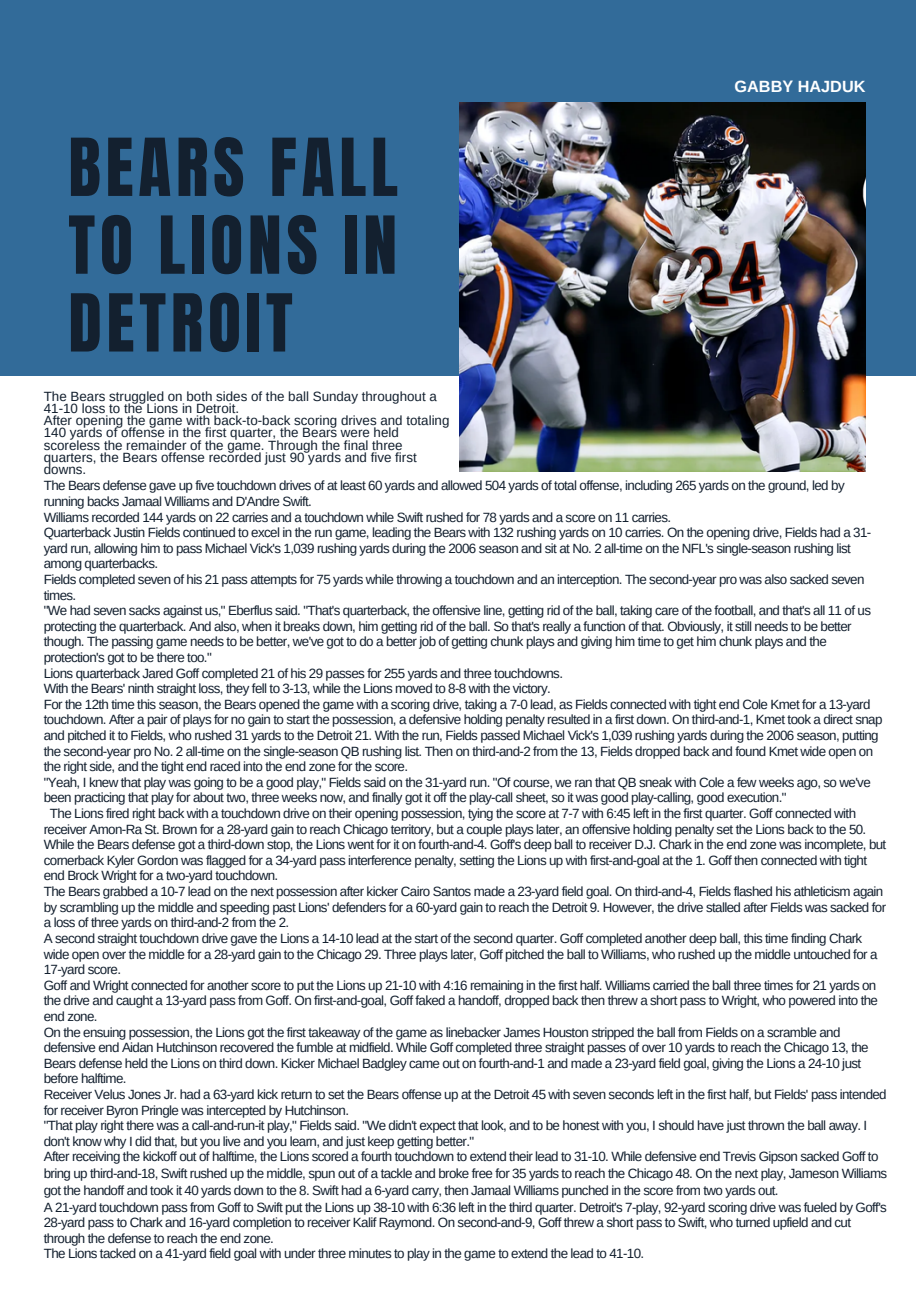
<style>
.page{position:relative;width:918px;height:1296px;background:#fff}
.page>*{position:absolute;margin:0;border:0;box-sizing:border-box;transform-origin:0 0}
.t1{font:67.95px/77.8px "Anton";letter-spacing:.07em;color:#13202f;text-align:justify}
.t2{font:700 16.2px "Arimo";color:#fff}
.t3{font:13.35px "Arimo";letter-spacing:-.045em;color:#13202f}
.t4{font:13.35px/12.3px "Arimo";color:#13202f}
</style>
<div class="page">
<div style="left:0;top:0;width:916px;height:376px;background:#326b99"></div>
<img style="left:460px;top:102px;width:406px;height:369px">
<h1 class="t1" style="left:68px;top:130px;width:331px">BEARS FALL TO LIONS IN DETROIT</h1>
<p class="t4" style="left:44px;top:390px;width:407px">The Bears struggled on both sides of the ball Sunday throughout a 41-10 loss to the Lions in Detroit.<br>After opening the game with back-to-back scoring drives and totaling 140 yards of offense in the first quarter, the Bears were held scoreless the remainder of the game. Through the final three quarters, the Bears offense recorded just 90 yards and five first downs.</p>
<p class="t2" style="left:735px;top:77px;width:132px">GABBY HAJDUK</p>
<p class="t3" style="left:44px;top:478px;width:802px">The Bears defense gave up five touchdown drives of at least 60 yards and allowed 504 yards of total offense, including 265 yards on the ground, led by</p>
<p class="t3" style="left:44px;top:494px;width:270px">running backs Jamaal Williams and D'Andre Swift.</p>
<p class="t3" style="left:44px;top:509px;width:629px">Williams recorded 144 yards on 22 carries and a touchdown while Swift rushed for 78 yards and a score on 11 carries.</p>
<p class="t3" style="left:44px;top:525px;width:829px">Quarterback Justin Fields continued to excel in the run game, leading the Bears with 132 rushing yards on 10 carries. On the opening drive, Fields had a 31-</p>
<p class="t3" style="left:44px;top:541px;width:809px">yard run, allowing him to pass Michael Vick's 1,039 rushing yards during the 2006 season and sit at No. 2 all-time on the NFL's single-season rushing list</p>
<p class="t3" style="left:44px;top:556px;width:116px">among quarterbacks.</p>
<p class="t3" style="left:44px;top:572px;width:822px">Fields completed seven of his 21 pass attempts for 75 yards while throwing a touchdown and an interception. The second-year pro was also sacked seven</p>
<p class="t3" style="left:44px;top:588px;width:34px">times.</p>
<p class="t3" style="left:44px;top:603px;width:829px">"We had seven sacks against us," Eberflus said. "That's quarterback, the offensive line, getting rid of the ball, taking care of the football, and that's all 11 of us</p>
<p class="t3" style="left:44px;top:619px;width:809px">protecting the quarterback. And also, when it breaks down, him getting rid of the ball. So that's really a function of that. Obviously, it still needs to be better</p>
<p class="t3" style="left:44px;top:634px;width:784px">though. The passing game needs to be better, we've got to do a better job of getting chunk plays and giving him time to get him chunk plays and the</p>
<p class="t3" style="left:44px;top:650px;width:169px">protection's got to be there too."</p>
<p class="t3" style="left:44px;top:666px;width:521px">Lions quarterback Jared Goff completed 21 of his 29 passes for 255 yards and three touchdowns.</p>
<p class="t3" style="left:44px;top:681px;width:509px">With the Bears' ninth straight loss, they fell to 3-13, while the Lions moved to 8-8 with the victory.</p>
<p class="t3" style="left:44px;top:697px;width:828px">For the 12th time this season, the Bears opened the game with a scoring drive, taking a 7-0 lead, as Fields connected with tight end Cole Kmet for a 13-yard</p>
<p class="t3" style="left:44px;top:712px;width:840px">touchdown. After a pair of plays for no gain to start the possession, a defensive holding penalty resulted in a first down. On third-and-1, Kmet took a direct snap</p>
<p class="t3" style="left:44px;top:728px;width:836px">and pitched it to Fields, who rushed 31 yards to the Detroit 21. With the run, Fields passed Michael Vick's 1,039 rushing yards during the 2006 season, putting</p>
<p class="t3" style="left:44px;top:744px;width:831px">the second-year pro No. 2 all-time on the single-season QB rushing list. Then on third-and-2 from the 13, Fields dropped back and found Kmet wide open on</p>
<p class="t3" style="left:44px;top:759px;width:366px">the right side, and the tight end raced into the end zone for the score.</p>
<p class="t3" style="left:44px;top:775px;width:828px">"Yeah, I knew that play was going to be a good play," Fields said on the 31-yard run. "Of course, we ran that QB sneak with Cole a few weeks ago, so we've</p>
<p class="t3" style="left:44px;top:790px;width:744px">been practicing that play for about two, three weeks now, and finally got it off the play-call sheet, so it was good play-calling, good execution."</p>
<p class="t3" style="left:50px;top:806px;width:808px">The Lions fired right back with a touchdown drive on their opening possession, tying the score at 7-7 with 6:45 left in the first quarter. Goff connected with</p>
<p class="t3" style="left:44px;top:822px;width:824px">receiver Amon-Ra St. Brown for a 28-yard gain to reach Chicago territory, but a couple plays later, an offensive holding penalty set the Lions back to the 50.</p>
<p class="t3" style="left:44px;top:837px;width:844px">While the Bears defense got a third-down stop, the Lions went for it on fourth-and-4. Goff's deep ball to receiver D.J. Chark in the end zone was incomplete, but</p>
<p class="t3" style="left:44px;top:853px;width:825px">cornerback Kyler Gordon was flagged for a 34-yard pass interference penalty, setting the Lions up with first-and-goal at the 1. Goff then connected with tight</p>
<p class="t3" style="left:44px;top:868px;width:236px">end Brock Wright for a two-yard touchdown.</p>
<p class="t3" style="left:44px;top:884px;width:841px">The Bears grabbed a 10-7 lead on the next possession after kicker Cairo Santos made a 23-yard field goal. On third-and-4, Fields flashed his athleticism again</p>
<p class="t3" style="left:44px;top:900px;width:844px">by scrambling up the middle and speeding past Lions' defenders for a 60-yard gain to reach the Detroit 9. However, the drive stalled after Fields was sacked for</p>
<p class="t3" style="left:44px;top:915px;width:247px">a loss of three yards on third-and-2 from the 2.</p>
<p class="t3" style="left:44px;top:931px;width:820px">A second straight touchdown drive gave the Lions a 14-10 lead at the start of the second quarter. Goff completed another deep ball, this time finding Chark</p>
<p class="t3" style="left:44px;top:946px;width:835px">wide open over the middle for a 28-yard gain to the Chicago 29. Three plays later, Goff pitched the ball to Williams, who rushed up the middle untouched for a</p>
<p class="t3" style="left:44px;top:962px;width:79px">17-yard score.</p>
<p class="t3" style="left:44px;top:978px;width:834px">Goff and Wright connected for another score to put the Lions up 21-10 with 4:16 remaining in the first half. Williams carried the ball three times for 21 yards on</p>
<p class="t3" style="left:44px;top:993px;width:836px">the drive and caught a 13-yard pass from Goff. On first-and-goal, Goff faked a handoff, dropped back then threw a short pass to Wright, who powered into the</p>
<p class="t3" style="left:44px;top:1009px;width:55px">end zone.</p>
<p class="t3" style="left:44px;top:1024px;width:798px">On the ensuing possession, the Lions got the first takeaway of the game as linebacker James Houston stripped the ball from Fields on a scramble and</p>
<p class="t3" style="left:44px;top:1040px;width:826px">defensive end Aidan Hutchinson recovered the fumble at midfield. While Goff completed three straight passes of over 10 yards to reach the Chicago 13, the</p>
<p class="t3" style="left:44px;top:1056px;width:819px">Bears defense held the Lions on third down. Kicker Michael Badgley came out on fourth-and-1 and made a 23-yard field goal, giving the Lions a 24-10 just</p>
<p class="t3" style="left:44px;top:1071px;width:84px">before halftime.</p>
<p class="t3" style="left:44px;top:1087px;width:844px">Receiver Velus Jones Jr. had a 63-yard kick return to set the Bears offense up at the Detroit 45 with seven seconds left in the first half, but Fields' pass intended</p>
<p class="t3" style="left:44px;top:1103px;width:307px">for receiver Byron Pringle was intercepted by Hutchinson.</p>
<p class="t3" style="left:44px;top:1118px;width:825px">"That play right there was a call-and-run-it play," Fields said. "We didn't expect that look, and to be honest with you, I should have just thrown the ball away. I</p>
<p class="t3" style="left:44px;top:1134px;width:432px">don't know why I did that, but you live and you learn, and just keep getting better."</p>
<p class="t3" style="left:44px;top:1149px;width:836px">After receiving the kickoff out of halftime, the Lions scored a fourth touchdown to extend their lead to 31-10. While defensive end Trevis Gipson sacked Goff to</p>
<p class="t3" style="left:44px;top:1166px;width:845px">bring up third-and-18, Swift rushed up the middle, spun out of a tackle and broke free for 35 yards to reach the Chicago 48. On the next play, Jameson Williams</p>
<p class="t3" style="left:44px;top:1183px;width:736px">got the handoff and took it 40 yards down to the 8. Swift had a 6-yard carry, then Jamaal Williams punched in the score from two yards out.</p>
<p class="t3" style="left:44px;top:1199px;width:845px">A 21-yard touchdown pass from Goff to Swift put the Lions up 38-10 with 6:36 left in the third quarter. Detroit's 7-play, 92-yard scoring drive was fueled by Goff's</p>
<p class="t3" style="left:44px;top:1215px;width:809px">28-yard pass to Chark and 16-yard completion to receiver Kalif Raymond. On second-and-9, Goff threw a short pass to Swift, who turned upfield and cut</p>
<p class="t3" style="left:44px;top:1231px;width:232px">through the defense to reach the end zone.</p>
<p class="t3" style="left:44px;top:1246px;width:602px">The Lions tacked on a 41-yard field goal with under three minutes to play in the game to extend the lead to 41-10.</p>
</div>
